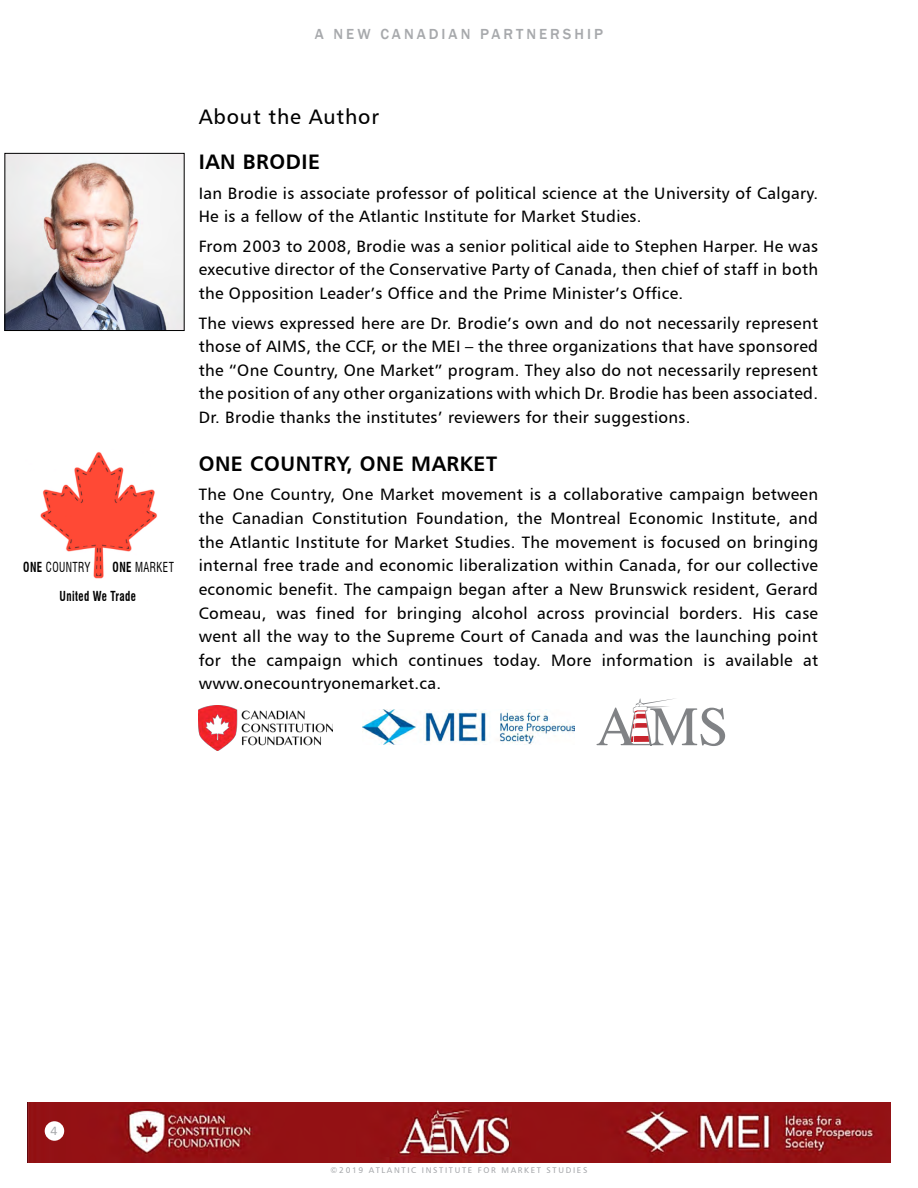
<style>
.page{position:relative;width:918px;height:1188px;background:#fff}
.page>*{position:absolute;margin:0;border:0;box-sizing:border-box;transform-origin:0 0}
.t1{font:21px "Humanist 777 BT Bold B";letter-spacing:.025em;color:#000}
.t2{font:21px "Humanist 777 BT Roman B";letter-spacing:.04em;color:#000}
.t3{font:16.5px/23.7px "Humanist 777 BT Roman B";letter-spacing:.02em;color:#000;text-align:justify}
.t4{font:500 15px "Franklin Gothic";letter-spacing:.2em;color:#a7a9ac}
.t5{font:700 condensed 13.5px/29.1px "Swiss 721 BT";letter-spacing:.04em;color:#000;scale:.8 1}
.t6{font:condensed 13.5px "Swiss 721 BT";letter-spacing:.04em;color:#000;scale:.8 1}
.t7{font:12px "Humanist 777 BT Roman B";color:#a7a9ac}
.t8{font:8.25px "Humanist 777 BT Roman B";letter-spacing:.2em;color:#a7a9ac}
.s1{font-weight:700}
.s2{font-weight:400}
</style>
<div class="page">
<img style="left:28px;top:1103px;width:862px;height:59px">
<img style="left:357px;top:1106px;width:155px;height:50px">
<div style="left:45px;top:1121px;width:19px;height:20px;background:#fff;border-radius:50%"></div>
<img style="left:40px;top:452px;width:117px;height:127px">
<div style="left:19px;top:557px;width:73px;height:16px;background:#fff"></div>
<div style="left:111px;top:557px;width:67px;height:16px;background:#fff"></div>
<img style="left:199px;top:706px;width:133px;height:44px">
<img style="left:362px;top:710px;width:213px;height:35px">
<svg style="left:596px;top:698px;width:129px;height:48px"></svg>
<img style="left:7px;top:155px;width:175px;height:174px">
<div style="left:5px;top:153px;width:179px;height:178px;border:1px solid #000"></div>
<p class="t4" style="left:315px;top:24px;width:290px">A NEW CANADIAN PARTNERSHIP</p>
<p class="t6" style="left:23px;top:559px;width:85px"><span class="s1">ONE</span> COUNTRY</p>
<p class="t5" style="left:60px;top:552px;width:144px;text-indent:53px">ONE <span class="s2">MARKET<br></span>United We Trade</p>
<p class="t2" style="left:199px;top:104px;width:182px">About the Author</p>
<p class="t1" style="left:199px;top:148px;width:123px">IAN BRODIE</p>
<p class="t3" style="left:199px;top:181px;width:621px">Ian Brodie is associate professor of political science at the University of Calgary.<br>He is a fellow of the Atlantic Institute for Market Studies.</p>
<p class="t3" style="left:199px;top:234px;width:621px">From 2003 to 2008, Brodie was a senior political aide to Stephen Harper. He was executive director of the Conservative Party of Canada, then chief of staff in both the Opposition Leader’s Office and the Prime Minister’s Office.</p>
<p class="t3" style="left:199px;top:311px;width:621px">The views expressed here are Dr. Brodie’s own and do not necessarily represent those of AIMS, the CCF, or the MEI – the three organizations that have sponsored the “One Country, One Market” program. They also do not necessarily represent the position of any other organizations with which Dr. Brodie has been associated.<br>Dr. Brodie thanks the institutes’ reviewers for their suggestions.</p>
<p class="t1" style="left:199px;top:450px;width:300px">ONE COUNTRY, ONE MARKET</p>
<p class="t3" style="left:199px;top:483px;width:621px">The One Country, One Market movement is a collaborative campaign between the Canadian Constitution Foundation, the Montreal Economic Institute, and the Atlantic Institute for Market Studies. The movement is focused on bringing internal free trade and economic liberalization within Canada, for our collective economic benefit. The campaign began after a New Brunswick resident, Gerard Comeau, was fined for bringing alcohol across provincial borders. His case went all the way to the Supreme Court of Canada and was the launching point for the campaign which continues today. More information is available at www.onecountryonemarket.ca.</p>
<p class="t7" style="left:51px;top:1123px;width:8px">4</p>
<p class="t8" style="left:331px;top:1165px;width:258px">©2019 ATLANTIC INSTITUTE FOR MARKET STUDIES</p>
</div>
